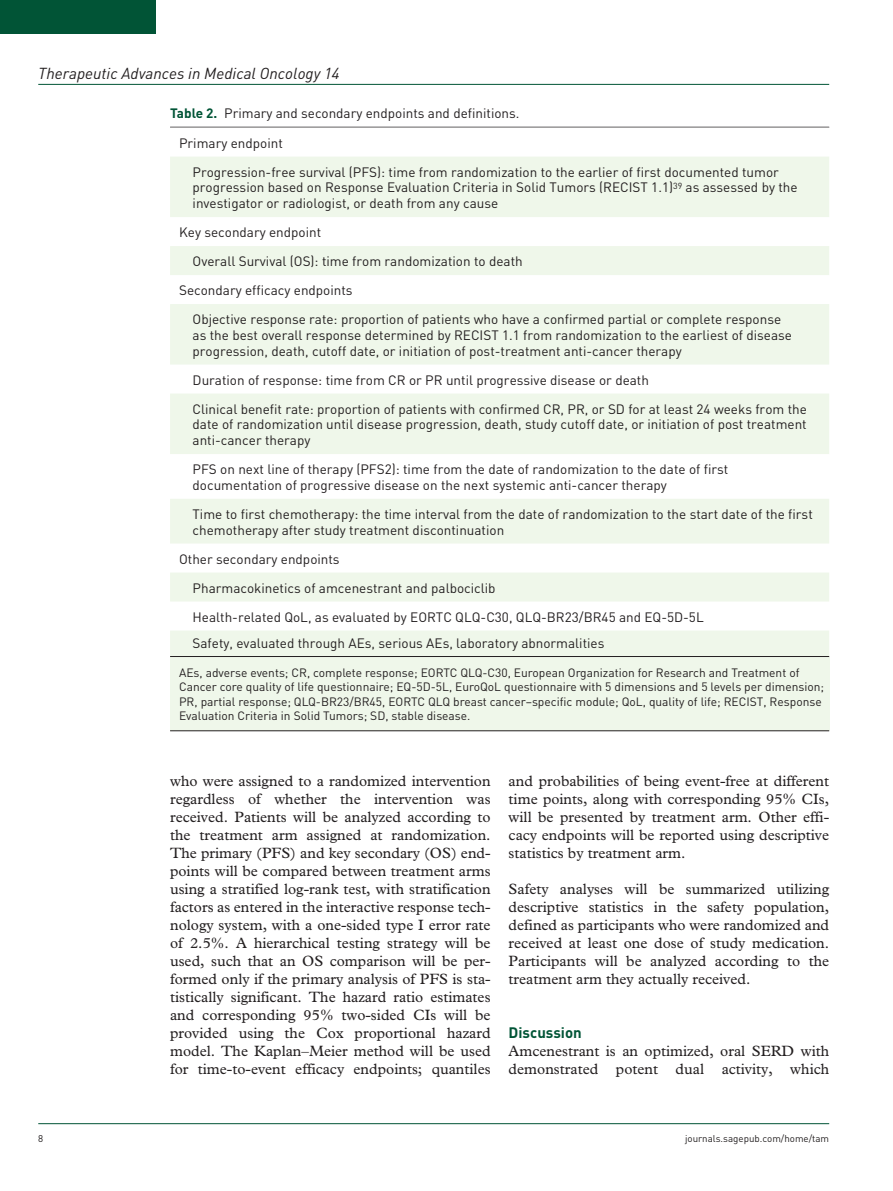
<style>
.page{position:relative;width:893px;height:1191px;background:#fff}
.page>*{position:absolute;margin:0;border:0;box-sizing:border-box;transform-origin:0 0}
.t1{font:italic 15.75px "DIN";color:#231f20}
.t2{font:15px/18px "Plantin Std";color:#231f20;text-align:justify}
.t3{font:700 15px "DIN";color:#015436}
.t4{font:13.5px/15.8px "DIN";color:#231f20}
.t5{font:12px/14.2px "DIN";color:#231f20}
.t6{font:9.75px "DIN";color:#231f20}
.s1{font-weight:700;color:#015436}
</style>
<div class="page">
<hr style="left:38px;top:84px;width:791px;height:1px;background:#015436">
<hr style="left:38px;top:1123px;width:791px;height:1px;background:#015436">
<div style="left:0;top:0;width:155px;height:34px;background:#015436"></div>
<div style="left:170px;top:657px;width:659px;height:73px;background:#eff7ea"></div>
<hr style="left:170px;top:127px;width:659px;height:1px;background:#231f20">
<hr style="left:170px;top:730px;width:659px;height:1px;background:#231f20">
<svg style="left:170px;top:157px;width:659px;height:499px;fill:#eff7ea"></svg>
<hr style="left:170px;top:656px;width:659px;height:1px;background:#231f20">
<p class="t1" style="left:38px;top:63px;width:303px">Therapeutic Advances in Medical Oncology 14</p>
<p class="t4" style="left:170px;top:105px;width:351px"><span class="s1">Table 2.</span> Primary and secondary endpoints and definitions.</p>
<p class="t4" style="left:193px;top:128px;width:588px;line-height:29px;text-indent:-14px">Primary endpoint<br>Progression-free survival (PFS): time from randomization to the earlier of first documented tumor</p>
<p class="t4" style="left:193px;top:179px;width:607px">progression based on Response Evaluation Criteria in Solid Tumors (RECIST 1.1)<sup>39</sup> as assessed by the investigator or radiologist, or death from any cause</p>
<p class="t4" style="left:179px;top:224px;width:144px">Key secondary endpoint</p>
<p class="t4" style="left:193px;top:253px;width:332px">Overall Survival (OS): time from randomization to death</p>
<p class="t4" style="left:179px;top:282px;width:175px">Secondary efficacy endpoints</p>
<p class="t4" style="left:193px;top:311px;width:590px">Objective response rate: proportion of patients who have a confirmed partial or complete response</p>
<p class="t4" style="left:193px;top:327px;width:601px">as the best overall response determined by RECIST 1.1 from randomization to the earliest of disease progression, death, cutoff date, or initiation of post-treatment anti-cancer therapy</p>
<p class="t4" style="left:193px;top:365px;width:616px;line-height:29px">Duration of response: time from CR or PR until progressive disease or death<br>Clinical benefit rate: proportion of patients with confirmed CR, PR, or SD for at least 24 weeks from the</p>
<p class="t4" style="left:193px;top:416px;width:616px">date of randomization until disease progression, death, study cutoff date, or initiation of post treatment anti-cancer therapy</p>
<p class="t4" style="left:193px;top:461px;width:537px">PFS on next line of therapy (PFS2): time from the date of randomization to the date of first documentation of progressive disease on the next systemic anti-cancer therapy</p>
<p class="t4" style="left:193px;top:506px;width:622px">Time to first chemotherapy: the time interval from the date of randomization to the start date of the first chemotherapy after study treatment discontinuation</p>
<p class="t4" style="left:193px;top:544px;width:513px;line-height:29px;text-indent:-14px">Other secondary endpoints<br>Pharmacokinetics of amcenestrant and palbociclib<br>Health-related QoL, as evaluated by EORTC QLQ-C30, QLQ-BR23/BR45 and EQ-5D-5L</p>
<p class="t4" style="left:193px;top:634px;width:413px">Safety, evaluated through AEs, serious AEs, laboratory abnormalities</p>
<p class="t5" style="left:179px;top:665px;width:646px">AEs, adverse events; CR, complete response; EORTC QLQ-C30, European Organization for Research and Treatment of Cancer core quality of life questionnaire; EQ-5D-5L, EuroQoL questionnaire with 5 dimensions and 5 levels per dimension; PR, partial response; QLQ-BR23/BR45, EORTC QLQ breast cancer–specific module; QoL, quality of life; RECIST, Response Evaluation Criteria in Solid Tumors; SD, stable disease.</p>
<p class="t2" style="left:170px;top:772px;width:322px">who were assigned to a randomized intervention regardless of whether the intervention was received. Patients will be analyzed according to the treatment arm assigned at randomization.<br>The primary (PFS) and key secondary (OS) end&shy;points will be compared between treatment arms using a stratified log-rank test, with stratification factors as entered in the interactive response tech&shy;nology system, with a one-sided type I error rate of 2.5%. A hierarchical testing strategy will be used, such that an OS comparison will be per&shy;formed only if the primary analysis of PFS is sta&shy;tistically significant. The hazard ratio estimates and corresponding 95% two-sided CIs will be provided using the Cox proportional hazard model. The Kaplan–Meier method will be used for time-to-event efficacy endpoints; quantiles</p>
<p class="t2" style="left:509px;top:772px;width:322px">and probabilities of being event-free at different time points, along with corresponding 95% CIs, will be presented by treatment arm. Other effi&shy;cacy endpoints will be reported using descriptive statistics by treatment arm.</p>
<p class="t2" style="left:509px;top:880px;width:322px">Safety analyses will be summarized utilizing descriptive statistics in the safety population, defined as participants who were randomized and received at least one dose of study medication.<br>Participants will be analyzed according to the treatment arm they actually received.</p>
<p class="t3" style="left:509px;top:1023px;width:75px">Discussion</p>
<p class="t2" style="left:509px;top:1042px;width:322px">Amcenestrant is an optimized, oral SERD with demonstrated potent dual activity, which</p>
<p class="t6" style="left:38px;top:1132px;width:7px">8</p>
<p class="t6" style="left:685px;top:1132px;width:146px">journals.sagepub.com/home/tam</p>
</div>
